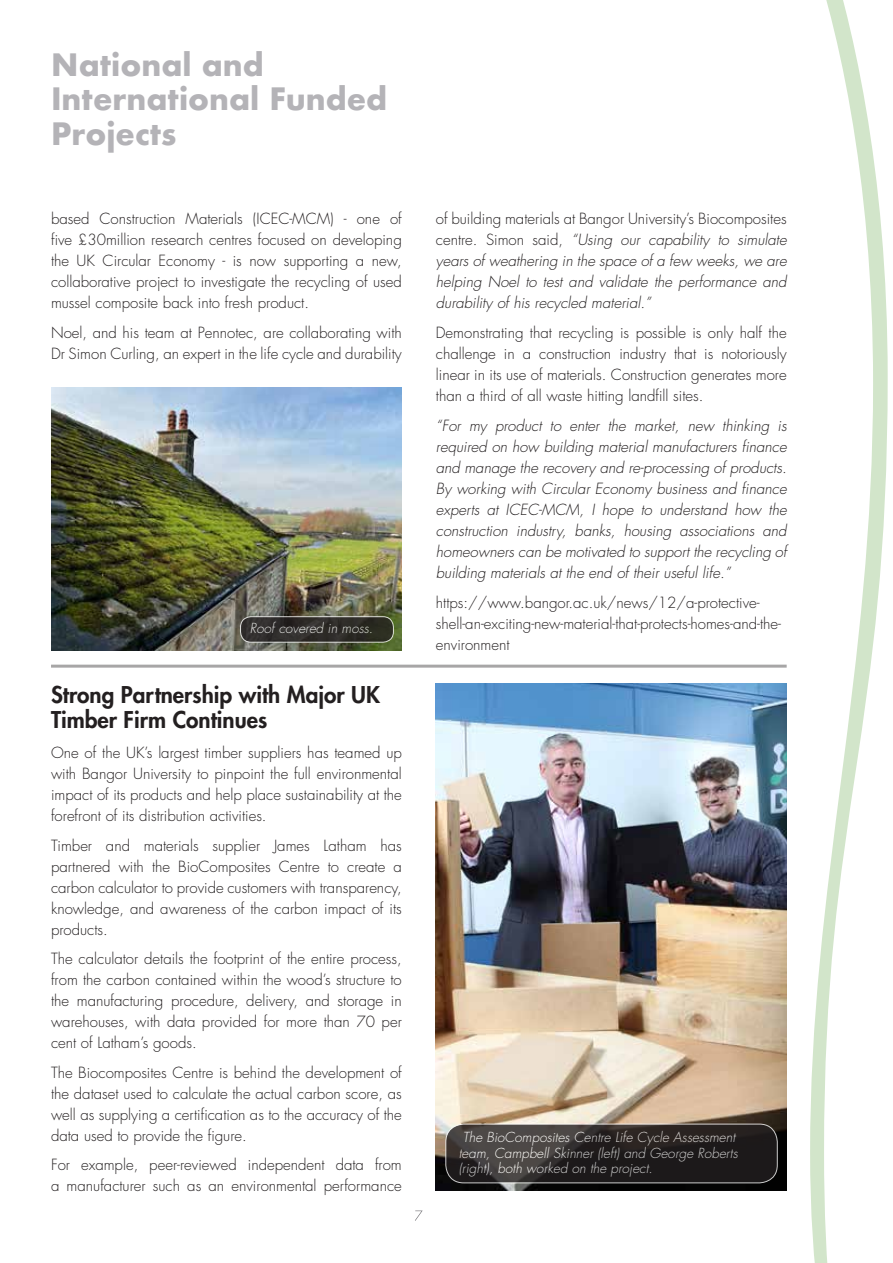
<style>
.page{position:relative;width:893px;height:1263px;background:#fff}
.page>*{position:absolute;margin:0;border:0;box-sizing:border-box;transform-origin:0 0}
.t1{font:700 30px/34.5px "Futura";color:#b4b3b7}
.t2{font:800 22.5px/25.5px "Futura";color:#231f20}
.t3{font:300 15px/21px "Futura";color:#231f20;text-align:justify}
.t4{font:italic 300 15px/21px "Futura";color:#231f20;text-align:justify}
.t5{font:italic 300 13.5px/15.5px "Futura";color:#fff}
.s1{font-style:normal}
</style>
<div class="page">
<svg style="left:810px;top:0;width:78px;height:1263px"></svg>
<svg style="left:415px;top:1210px;width:8px;height:11px"></svg>
<hr style="left:51px;top:665px;width:736px;height:3px;background:#231f20">
<img style="left:51px;top:388px;width:351px;height:263px">
<svg style="left:241px;top:617px;width:152px;height:25px;background:#2e2c29"></svg>
<div style="left:240px;top:616px;width:154px;height:27px;border:1px solid #fff;border-radius:10px"></div>
<img style="left:436px;top:684px;width:351px;height:507px">
<svg style="left:446px;top:1124px;width:331px;height:59px;background:#2c2828"></svg>
<div style="left:445px;top:1124px;width:333px;height:59px;border:1px solid #fff;border-radius:18px"></div>
<h1 class="t1" style="left:51px;top:47px;width:338px">National and<br>International Funded<br>Projects</h1>
<p class="t3" style="left:51px;top:208px;width:352px">based Construction Materials (ICEC-MCM) - one of five £30million research centres focused on developing the UK Circular Economy - is now supporting a new, collaborative project to investigate the recycling of used mussel composite back into fresh product.</p>
<p class="t3" style="left:51px;top:322px;width:352px">Noel, and his team at Pennotec, are collaborating with<br>Dr Simon Curling, an expert in the life cycle and durability</p>
<p class="t5" style="left:250px;top:621px;width:125px">Roof covered in moss.</p>
<h2 class="t2" style="left:51px;top:681px;width:330px">Strong Partnership with Major UK<br>Timber Firm Continues</h2>
<p class="t3" style="left:51px;top:742px;width:352px">One of the UK’s largest timber suppliers has teamed up with Bangor University to pinpoint the full environmental impact of its products and help place sustainability at the forefront of its distribution activities.</p>
<p class="t3" style="left:51px;top:835px;width:352px">Timber and materials supplier James Latham has partnered with the BioComposites Centre to create a carbon calculator to provide customers with transparency, knowledge, and awareness of the carbon impact of its products.</p>
<p class="t3" style="left:51px;top:948px;width:352px">The calculator details the footprint of the entire process, from the carbon contained within the wood’s structure to the manufacturing procedure, delivery, and storage in warehouses, with data provided for more than 70 per cent of Latham’s goods.</p>
<p class="t3" style="left:51px;top:1062px;width:352px">The Biocomposites Centre is behind the development of the dataset used to calculate the actual carbon score, as well as supplying a certification as to the accuracy of the data used to provide the figure.</p>
<p class="t3" style="left:51px;top:1154px;width:352px">For example, peer-reviewed independent data from a manufacturer such as an environmental performance</p>
<p class="t4" style="left:436px;top:208px;width:352px"><span class="s1">of building materials at Bangor University’s Biocomposites centre. Simon said,</span> “Using our capability to simulate years of weathering in the space of a few weeks, we are helping Noel to test and validate the performance and durability of his recycled material.”</p>
<p class="t3" style="left:436px;top:322px;width:352px">Demonstrating that recycling is possible is only half the challenge in a construction industry that is notoriously linear in its use of materials. Construction generates more than a third of all waste hitting landfill sites.</p>
<p class="t4" style="left:436px;top:415px;width:352px">“For my product to enter the market, new thinking is required on how building material manufacturers finance and manage the recovery and re-processing of products.<br>By working with Circular Economy business and finance experts at ICEC-MCM, I hope to understand how the construction industry, banks, housing associations and homeowners can be motivated to support the recycling of building materials at the end of their useful life.”</p>
<p class="t3" style="left:436px;top:592px;width:347px;text-align:left">https://www.bangor.ac.uk/news/12/a-protective&shy;shell-an-exciting-new-material-that-protects-homes-and-the&shy;environment</p>
<p class="t5" style="left:459px;top:1130px;width:281px">The BioComposites Centre Life Cycle Assessment team, Campbell Skinner (left) and George Roberts (right), both worked on the project.</p>
</div>
